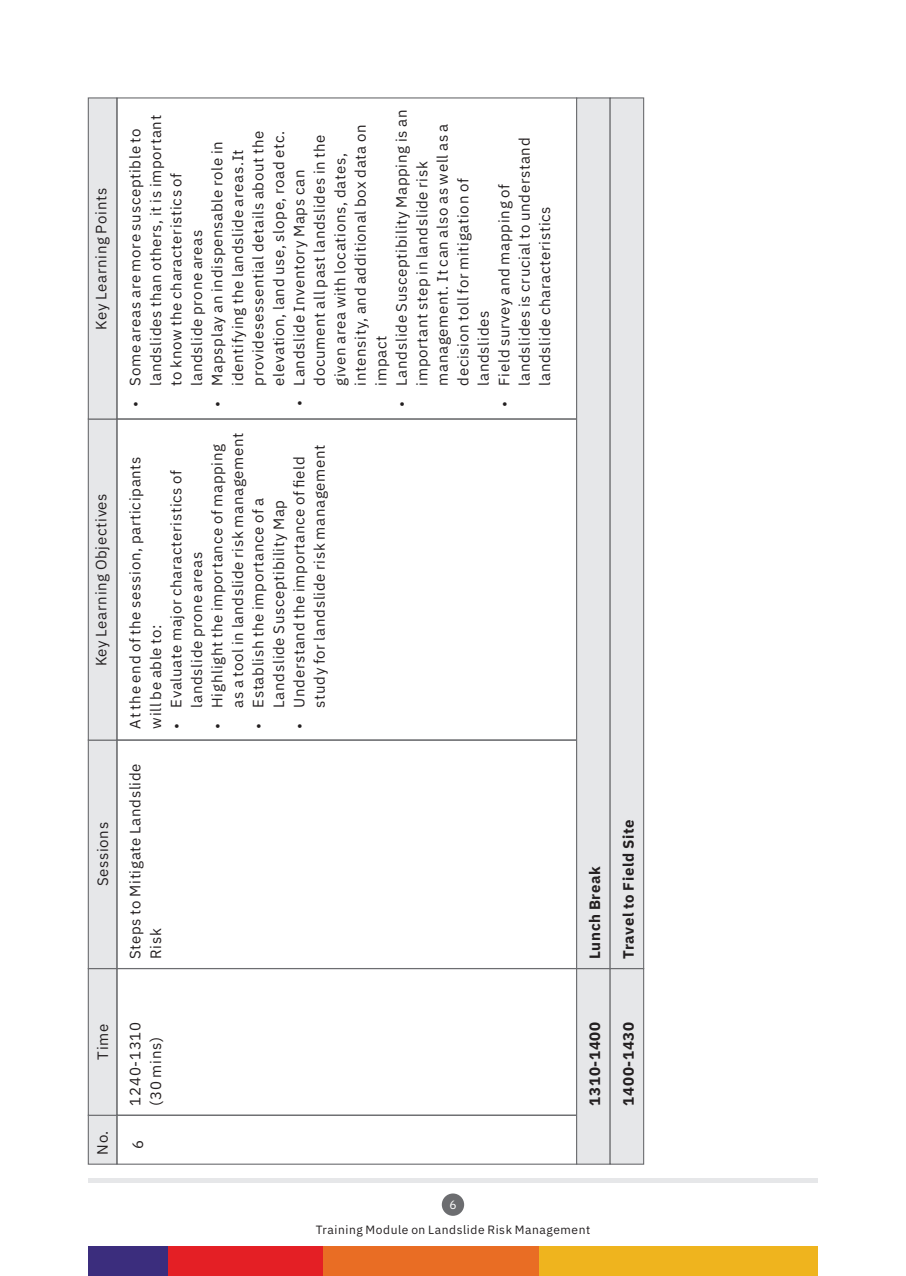
<style>
.page{position:relative;width:906px;height:1276px;background:#fff}
.page>*{position:absolute;margin:0;border:0;box-sizing:border-box;transform-origin:0 0}
.t1{font:15px/20.4px "IBM Plex Sans";letter-spacing:.045em;color:#231f20}
.t2{font:700 15px "IBM Plex Sans";letter-spacing:.045em;color:#231f20}
.t3{font:12px "IBM Plex Sans";letter-spacing:.045em;color:#231f20}
.t4{font:12px "IBM Plex Sans";color:#fff}
</style>
<div class="page">
<div style="left:539px;top:1246px;width:278px;height:30px;background:#efb41e"></div>
<div style="left:322px;top:1246px;width:217px;height:30px;background:#e96d24"></div>
<div style="left:168px;top:1246px;width:154px;height:30px;background:#e41f25"></div>
<div style="left:88px;top:1246px;width:80px;height:30px;background:#3b2d7d"></div>
<div style="left:442px;top:1193px;width:22px;height:22px;background:#6c6d70;border-radius:50%"></div>
<div style="left:88px;top:1178px;width:729px;height:5px;background:#e6e7e9"></div>
<svg style="left:87px;top:97px;width:31px;height:1068px;background:#dcdddf"></svg>
<div style="left:116px;top:1114px;width:461px;height:50px;border:1px solid #6c6d70"></div>
<div style="left:116px;top:968px;width:461px;height:147px;border:1px solid #6c6d70"></div>
<svg style="left:575px;top:97px;width:70px;height:1068px;background:#e0e1e3"></svg>
<p class="t1" style="left:92px;top:329px;width:143px;rotate:-90deg">Key Learning Points</p>
<p class="t1" style="left:92px;top:666px;width:175px;rotate:-90deg">Key Learning Objectives</p>
<p class="t1" style="left:94px;top:886px;width:66px;rotate:-90deg">Sessions</p>
<p class="t1" style="left:126px;top:386px;width:272px;rotate:-90deg">Some areas are more susceptible to landslides than others, it is important to know the characteristics of landslide prone areas<br>Mapsplay an indispensable role in identifying the landslide areas.It providesessential details about the elevation, land use, slope, road etc.</p>
<p class="t1" style="left:392px;top:386px;width:277px;rotate:-90deg">Landslide Susceptibility Mapping is an important step in landslide risk management. It can also as well as a decision toll for mitigation of landslides<br>Field survey and mapping of landslides is crucial to understand landslide characteristics</p>
<p class="t1" style="left:290px;top:386px;width:263px;rotate:-90deg">Landslide Inventory Maps can document all past landslides in the given area with locations, dates, intensity, and additional box data on impact</p>
<p class="t1" style="left:208px;top:708px;width:277px;rotate:-90deg">Highlight the importance of mapping as a tool in landslide risk management</p>
<p class="t1" style="left:126px;top:728px;width:274px;rotate:-90deg">At the end of the session, participants will be able to:</p>
<p class="t1" style="left:290px;top:708px;width:265px;rotate:-90deg">Understand the importance of field study for landslide risk management</p>
<p class="t1" style="left:167px;top:708px;width:239px;rotate:-90deg">Evaluate major characteristics of landslide prone areas</p>
<p class="t1" style="left:249px;top:708px;width:212px;rotate:-90deg">Establish the importance of a<br>Landslide Susceptibility Map</p>
<p class="t1" style="left:126px;top:959px;width:197px;rotate:-90deg">Steps to Mitigate Landslide<br>Risk</p>
<p class="t2" style="left:588px;top:959px;width:95px;rotate:-90deg">Lunch Break</p>
<p class="t2" style="left:622px;top:959px;width:142px;rotate:-90deg">Travel to Field Site</p>
<p class="t1" style="left:94px;top:1059px;width:37px;rotate:-90deg">Time</p>
<p class="t1" style="left:93px;top:1154px;width:26px;rotate:-90deg">No.</p>
<p class="t1" style="left:126px;top:1105px;width:85px;rotate:-90deg">1240-1310 (30 mins)</p>
<p class="t1" style="left:129px;top:1148px;width:10px;rotate:-90deg">6</p>
<p class="t2" style="left:588px;top:1105px;width:85px;rotate:-90deg">1310-1400</p>
<p class="t2" style="left:622px;top:1105px;width:85px;rotate:-90deg">1400-1430</p>
<p class="t4" style="left:449px;top:1199px;width:9px">6</p>
<p class="t3" style="left:316px;top:1224px;width:276px">Training Module on Landslide Risk Management</p>
</div>
